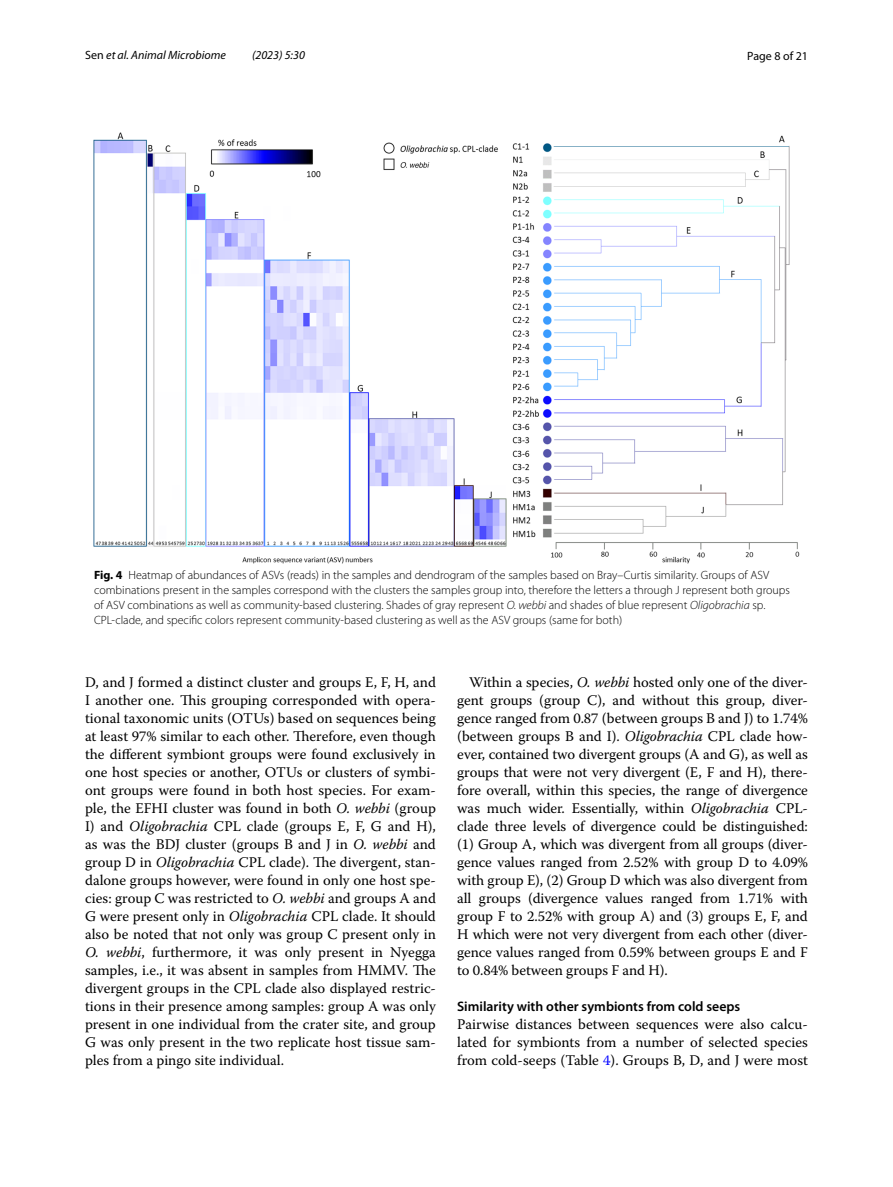
<style>
.page{position:relative;width:893px;height:1187px;background:#fff}
.page>*{position:absolute;margin:0;border:0;box-sizing:border-box;transform-origin:0 0}
.t1{font:14.7px/18px "Warnock Pro";color:#000;text-align:justify}
.t2{font:600 13.8px "Myriad Pro";color:#000}
.t3{font:300 12px/15px "Myriad Pro";color:#000}
.t4{font:italic 12px "Myriad Pro";color:#000}
.t5{font:12px "Myriad Pro";color:#000}
.s1{font-style:normal}
.s2{font-weight:700}
.s3{font-style:italic}
.s4{color:#00f}
</style>
<div class="page">
<img style="left:94px;top:133px;width:705px;height:430px">
<p class="t4" style="left:85px;top:48px;width:142px"><span class="s1">Sen</span> et al. Animal Microbiome</p>
<p class="t4" style="left:252px;top:48px;width:54px">(2023) 5:30</p>
<p class="t5" style="left:747px;top:48px;width:62px">Page 8 of 21</p>
<p class="t3" style="left:94px;top:567px;width:697px"><span class="s2">Fig. 4</span> Heatmap of abundances of ASVs (reads) in the samples and dendrogram of the samples based on Bray–Curtis similarity. Groups of ASV combinations present in the samples correspond with the clusters the samples group into, therefore the letters a through J represent both groups of ASV combinations as well as community-based clustering. Shades of gray represent <span class="s3">O. webbi</span> and shades of blue represent <span class="s3">Oligobrachia</span> sp.<br>CPL-clade, and specific colors represent community-based clustering as well as the ASV groups (same for both)</p>
<p class="t1" style="left:85px;top:672px;width:352px">D, and J formed a distinct cluster and groups E, F, H, and I another one. This grouping corresponded with opera&shy;tional taxonomic units (OTUs) based on sequences being at least 97% similar to each other. Therefore, even though the different symbiont groups were found exclusively in one host species or another, OTUs or clusters of symbi&shy;ont groups were found in both host species. For exam&shy;ple, the EFHI cluster was found in both <span class="s3">O. webbi</span> (group I) and <span class="s3">Oligobrachia</span> CPL clade (groups E, F, G and H), as was the BDJ cluster (groups B and J in <span class="s3">O. webbi</span> and group D in <span class="s3">Oligobrachia</span> CPL clade). The divergent, stan&shy;dalone groups however, were found in only one host spe&shy;cies: group C was restricted to <span class="s3">O. webbi</span> and groups A and G were present only in <span class="s3">Oligobrachia</span> CPL clade. It should also be noted that not only was group C present only in <span class="s3">O. webbi</span>, furthermore, it was only present in Nyegga samples, i.e., it was absent in samples from HMMV. The divergent groups in the CPL clade also displayed restric&shy;tions in their presence among samples: group A was only present in one individual from the crater site, and group G was only present in the two replicate host tissue sam&shy;ples from a pingo site individual.</p>
<p class="t1" style="left:457px;top:672px;width:352px;text-indent:12px">Within a species, <span class="s3">O. webbi</span> hosted only one of the diver&shy;gent groups (group C), and without this group, diver&shy;gence ranged from 0.87 (between groups B and J) to 1.74% (between groups B and I). <span class="s3">Oligobrachia</span> CPL clade how&shy;ever, contained two divergent groups (A and G), as well as groups that were not very divergent (E, F and H), there&shy;fore overall, within this species, the range of divergence was much wider. Essentially, within <span class="s3">Oligobrachia</span> CPL&shy;clade three levels of divergence could be distinguished: (1) Group A, which was divergent from all groups (diver&shy;gence values ranged from 2.52% with group D to 4.09% with group E), (2) Group D which was also divergent from all groups (divergence values ranged from 1.71% with group F to 2.52% with group A) and (3) groups E, F, and H which were not very divergent from each other (diver&shy;gence values ranged from 0.59% between groups E and F to 0.84% between groups F and H).</p>
<p class="t2" style="left:457px;top:997px;width:285px">Similarity with other symbionts from cold seeps</p>
<p class="t1" style="left:457px;top:1014px;width:352px">Pairwise distances between sequences were also calcu&shy;lated for symbionts from a number of selected species from cold-seeps (Table <span class="s4">4</span>). Groups B, D, and J were most</p>
</div>
